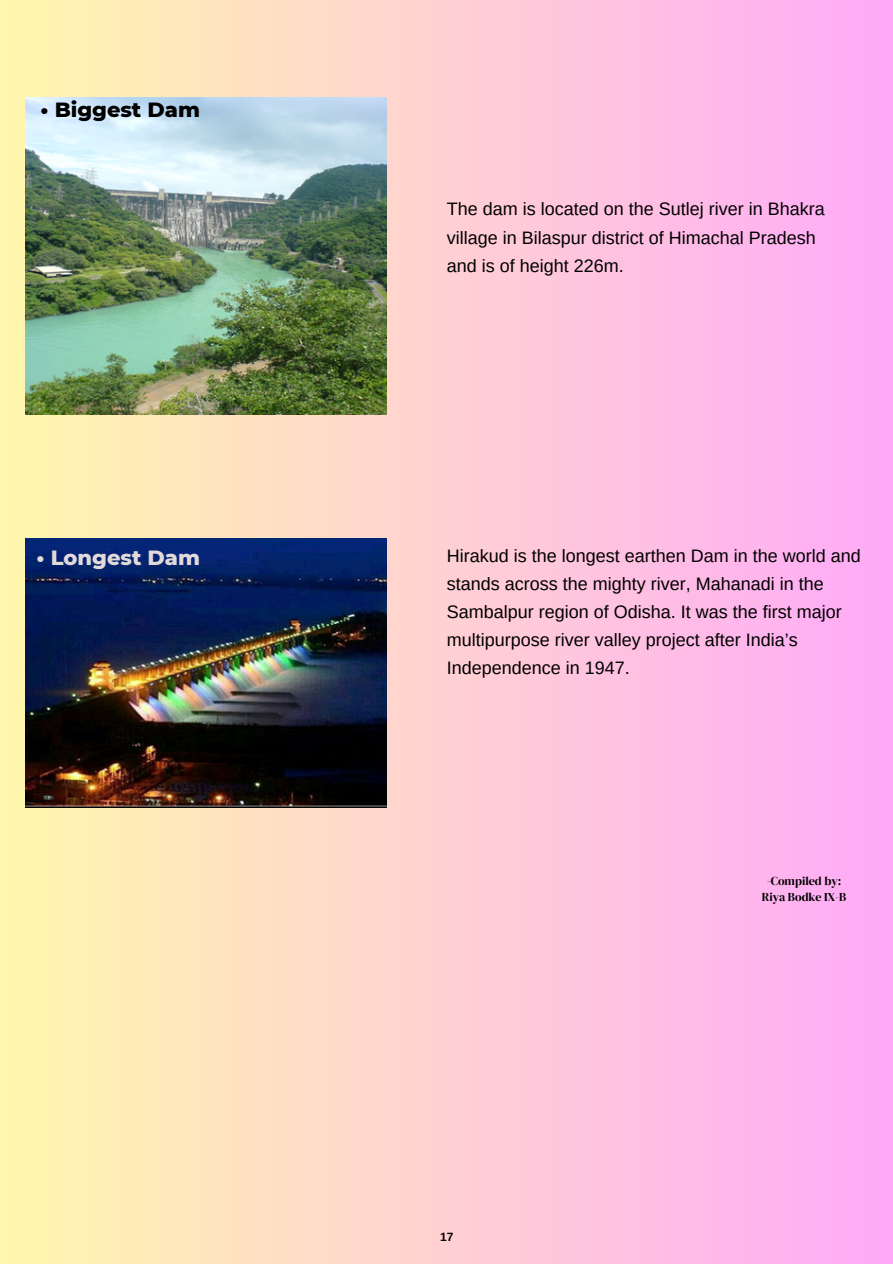
<style>
.page{position:relative;width:893px;height:1264px;background:#fff}
.page>*{position:absolute;margin:0;border:0;box-sizing:border-box;transform-origin:0 0}
.t1{font:800 21px "Montserrat";color:#000}
.t2{font:800 21px "Montserrat";color:#e2dada}
.t3{font:18px/28.2px "Arimo";color:#000}
.t4{font:12px "DM Serif Display";color:#000}
.t5{font:700 12px "Arimo";color:#000}
</style>
<div class="page">
<div style="left:0;top:0;width:892px;height:1263px;background:linear-gradient(to right,#fff7ad,#ffaaf8)"></div>
<img style="left:25px;top:98px;width:361px;height:317px">
<img style="left:25px;top:538px;width:361px;height:269px">
<p class="t1" style="left:41px;top:96px;width:161px">• Biggest Dam</p>
<h1 class="t3" style="left:446px;top:195px;width:379px">The dam is located on the Sutlej river in Bhakra village in Bilaspur district of Himachal Pradesh and is of height 226m.</h1>
<h2 class="t2" style="left:37px;top:545px;width:165px">• Longest Dam</h2>
<h2 class="t3" style="left:446px;top:541px;width:415px">Hirakud is the longest earthen Dam in the world and stands across the mighty river, Mahanadi in the Sambalpur region of Odisha. It was the first major multipurpose river valley project after India’s Independence in 1947.</h2>
<p class="t5" style="left:440px;top:1229px;width:15px">17</p>
<p class="t4" style="left:766px;top:872px;width:76px">-Compiled by:</p>
<p class="t4" style="left:761px;top:888px;width:86px">Riya Bodke IX-B</p>
</div>
